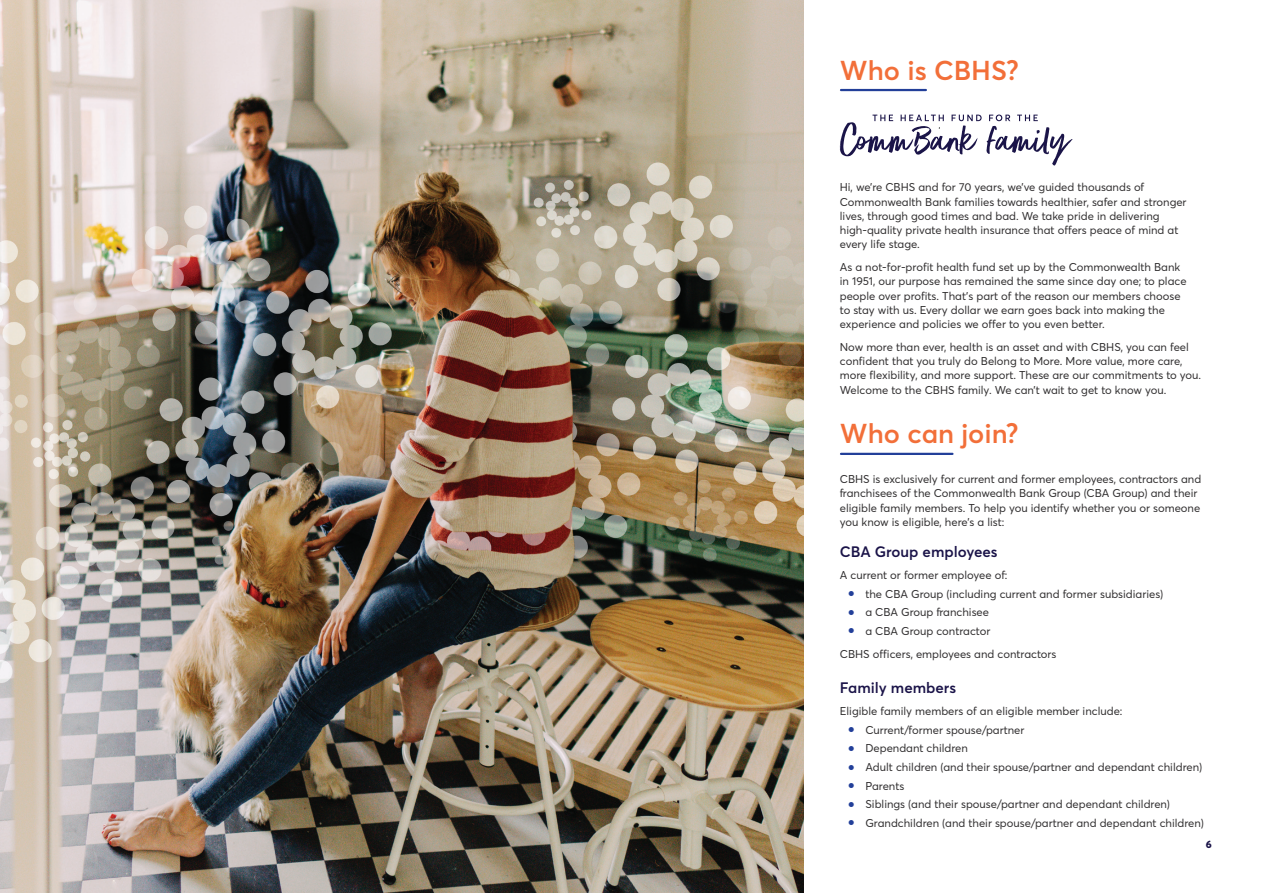
<style>
.page{position:relative;width:1263px;height:893px;background:#fff}
.page>*{position:absolute;margin:0;border:0;box-sizing:border-box;transform-origin:0 0}
.t1{font:600 27px "Averta";color:#f26f39}
.t2{font:600 15px "Averta";color:#1a1348}
.t3{font:11.25px/14.2px "Averta";color:#312f30}
.t4{font:800 10.5px "Averta";color:#1a1348}
.s1{font-size:9px;color:#223f99}
</style>
<div class="page">
<img style="left:0;top:0;width:804px;height:893px">
<hr style="left:841px;top:89px;width:85px;height:2px;background:#223f99">
<hr style="left:841px;top:453px;width:111px;height:2px;background:#223f99">
<svg style="left:840px;top:115px;width:233px;height:51px"></svg>
<h1 class="t1" style="left:840px;top:52px;width:181px">Who is CBHS?</h1>
<p class="t3" style="left:840px;top:180px;width:348px">Hi, we’re CBHS and for 70 years, we’ve guided thousands of Commonwealth Bank families towards healthier, safer and stronger lives, through good times and bad. We take pride in delivering high-quality private health insurance that offers peace of mind at every life stage.</p>
<p class="t3" style="left:840px;top:260px;width:348px">As a not-for-profit health fund set up by the Commonwealth Bank in 1951, our purpose has remained the same since day one; to place people over profits. That’s part of the reason our members choose to stay with us. Every dollar we earn goes back into making the experience and policies we offer to you even better.</p>
<p class="t3" style="left:840px;top:339px;width:363px">Now more than ever, health is an asset and with CBHS, you can feel confident that you truly do Belong to More. More value, more care, more flexibility, and more support. These are our commitments to you.<br>Welcome to the CBHS family. We can’t wait to get to know you.</p>
<h1 class="t1" style="left:840px;top:415px;width:180px">Who can join?</h1>
<p class="t3" style="left:840px;top:472px;width:363px">CBHS is exclusively for current and former employees, contractors and franchisees of the Commonwealth Bank Group (CBA Group) and their eligible family members. To help you identify whether you or someone you know is eligible, here’s a list:</p>
<h2 class="t2" style="left:840px;top:541px;width:159px">CBA Group employees</h2>
<p class="t3" style="left:840px;top:568px;width:169px">A current or former employee of:</p>
<p class="t3" style="left:848px;top:586px;width:316px"><span class="s1">●</span> the CBA Group (including current and former subsidiaries)</p>
<p class="t3" style="left:848px;top:605px;width:142px"><span class="s1">●</span> a CBA Group franchisee</p>
<p class="t3" style="left:840px;top:619px;width:218px;line-height:22.8px;text-indent:9px"><span class="s1">●</span> a CBA Group contractor<br>CBHS officers, employees and contractors</p>
<h2 class="t2" style="left:840px;top:677px;width:118px">Family members</h2>
<p class="t3" style="left:840px;top:704px;width:284px">Eligible family members of an eligible member include:</p>
<p class="t3" style="left:848px;top:722px;width:178px"><span class="s1">●</span> Current/former spouse/partner</p>
<p class="t3" style="left:848px;top:741px;width:121px"><span class="s1">●</span> Dependant children</p>
<p class="t3" style="left:848px;top:759px;width:355px"><span class="s1">●</span> Adult children (and their spouse/partner and dependant children)</p>
<p class="t3" style="left:848px;top:778px;width:58px"><span class="s1">●</span> Parents</p>
<p class="t3" style="left:848px;top:796px;width:323px"><span class="s1">●</span> Siblings (and their spouse/partner and dependant children)</p>
<p class="t3" style="left:848px;top:815px;width:357px"><span class="s1">●</span> Grandchildren (and their spouse/partner and dependant children)</p>
<p class="t4" style="left:1206px;top:837px;width:8px">6</p>
</div>
